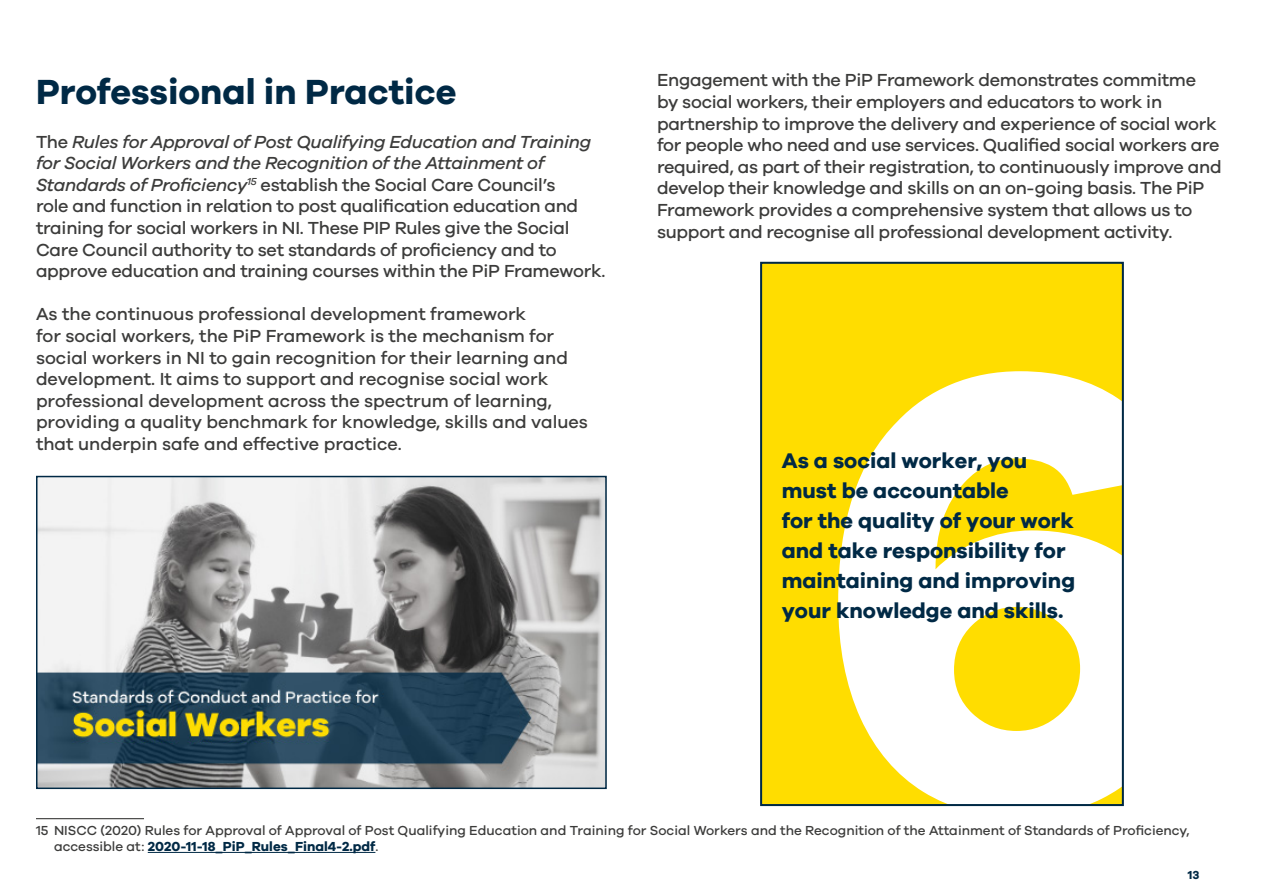
<style>
.page{position:relative;width:1263px;height:893px;background:#fff}
.page>*{position:absolute;margin:0;border:0;box-sizing:border-box;transform-origin:0 0}
.t1{font:700 636.75px "Galano Grotesque DEMO";color:#fff}
.t2{font:700 36px "Galano Grotesque";color:#002945}
.t3{font:700 21.75px/30px "Galano Grotesque DEMO";color:#002945}
.t4{font:500 18px/21.6px "Galano Grotesque";letter-spacing:-.015em;color:#3c3c3b}
.t5{font:500 13.5px/16.2px "Galano Grotesque";color:#3c3c3b}
.t6{font:700 12px "Galano Grotesque";color:#002945}
.s1{font-style:italic}
.s2{font-weight:700;color:#002945}
</style>
<div class="page">
<hr style="left:36px;top:818px;width:108px;height:1px;background:#3c3c3b">
<hr style="left:148px;top:852px;width:227px;height:1px;background:#002945">
<div style="left:761px;top:263px;width:362px;height:542px;background:#fd0"></div>
<div style="left:760px;top:262px;width:364px;height:544px;border:2px solid #002945"></div>
<img style="left:39px;top:479px;width:565px;height:307px">
<div style="left:36px;top:476px;width:571px;height:313px;border:2px solid #002945"></div>
<h2 class="t2" style="left:36px;top:70px;width:422px">Professional in Practice</h2>
<p class="t4" style="left:36px;top:130px;width:571px">The <span class="s1">Rules for Approval of Post Qualifying Education and Training for Social Workers and the Recognition of the Attainment of Standards of Proficiency</span><sup>15</sup> establish the Social Care Council’s<br>role and function in relation to post qualification education and training for social workers in NI. These PIP Rules give the Social Care Council authority to set standards of proficiency and to approve education and training courses within the PiP Framework.</p>
<p class="t4" style="left:36px;top:303px;width:553px">As the continuous professional development framework<br>for social workers, the PiP Framework is the mechanism for social workers in NI to gain recognition for their learning and development. It aims to support and recognise social work professional development across the spectrum of learning, providing a quality benchmark for knowledge, skills and values that underpin safe and effective practice.</p>
<p class="t4" style="left:657px;top:69px;width:566px">Engagement with the PiP Framework demonstrates commitme by social workers, their employers and educators to work in partnership to improve the delivery and experience of social work for people who need and use services. Qualified social workers are required, as part of their registration, to continuously improve and develop their knowledge and skills on an on-going basis. The PiP Framework provides a comprehensive system that allows us to support and recognise all professional development activity.</p>
<h1 class="t1" style="left:814px;top:317px;width:391px">6</h1>
<p class="t3" style="left:782px;top:447px;width:295px">As a social worker, you must be accountable<br>for the quality of your work and take responsibility for maintaining and improving your knowledge and skills.</p>
<p class="t5" style="left:54px;top:822px;width:1137px;text-indent:-18px">15 NISCC (2020) Rules for Approval of Approval of Post Qualifying Education and Training for Social Workers and the Recognition of the Attainment of Standards of Proficiency, accessible at: <span class="s2">2020-11-18_PiP_Rules_Final4-2.pdf</span>.</p>
<p class="t6" style="left:1188px;top:868px;width:13px">13</p>
</div>
